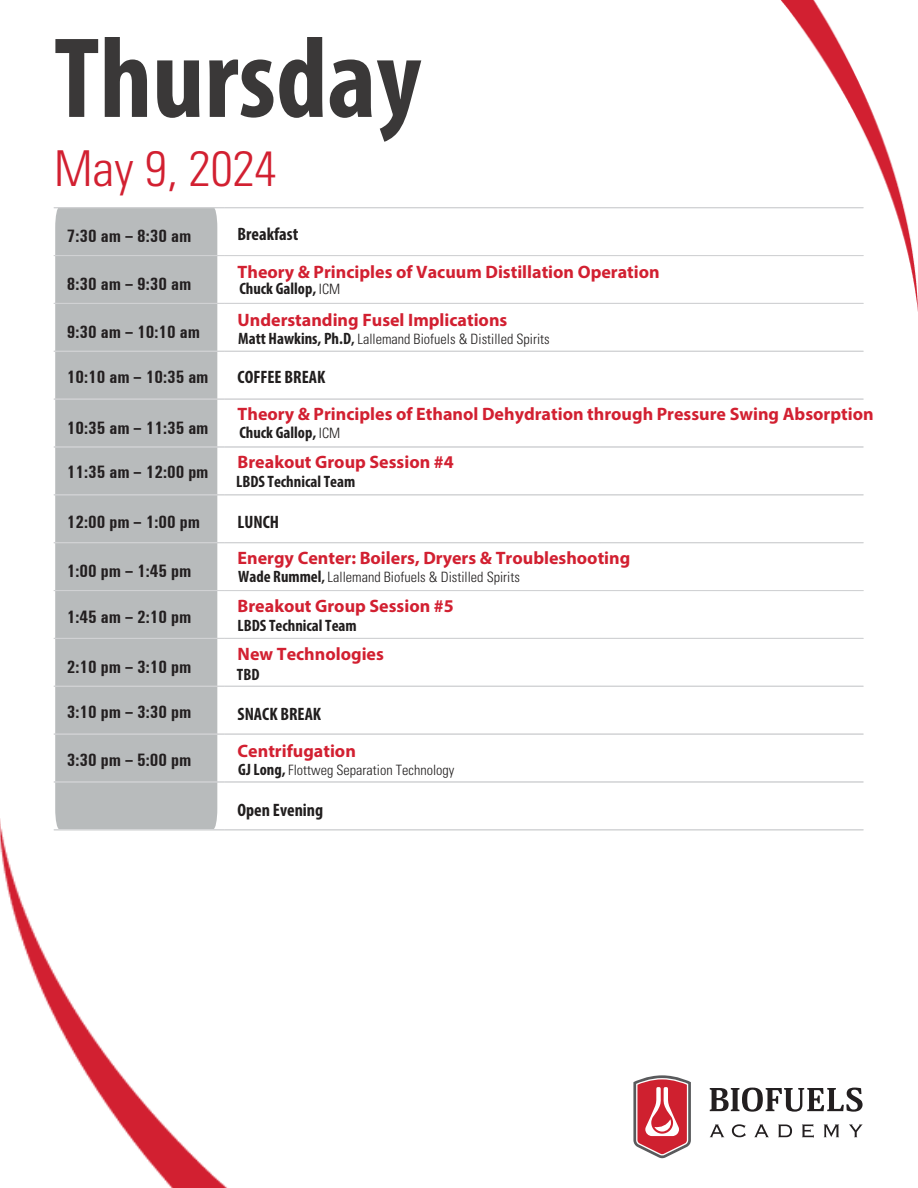
<style>
.page{position:relative;width:918px;height:1188px;background:#fff}
.page>*{position:absolute;margin:0;border:0;box-sizing:border-box;transform-origin:0 0}
.t1{font:700 condensed 115.5px "Myriad Pro";color:#3a3838}
.t2{font:300 condensed 49.5px "Univers";color:#d22031}
.t3{font:700 18px "Myriad Pro";color:#d22031}
.t4{font:700 condensed 18px "Univers";color:#231f20}
.t5{font:700 condensed 18px "Myriad Pro";color:#211e1e}
.t6{font:700 condensed 16.5px "Myriad Pro";color:#211e1e}
.t7{font:300 condensed 14.25px "Univers";color:#211e1e}
.s1{font-family:"Univers";font-weight:300;font-size:14.25px}
.s2{font-family:"Myriad Pro";font-weight:700;font-size:16.5px}
.s3{font-family:"Myriad Pro";font-weight:700;font-size:15px}
</style>
<div class="page">
<img style="left:0;top:226px;width:319px;height:962px">
<img style="left:724px;top:0;width:194px;height:352px">
<svg style="left:710px;top:1088px;width:153px;height:24px"></svg>
<svg style="left:710px;top:1125px;width:14px;height:12px"></svg>
<svg style="left:732px;top:1124px;width:14px;height:13px"></svg>
<svg style="left:754px;top:1125px;width:15px;height:12px"></svg>
<svg style="left:778px;top:1125px;width:14px;height:12px"></svg>
<svg style="left:802px;top:1124px;width:12px;height:14px"></svg>
<svg style="left:824px;top:1125px;width:15px;height:12px"></svg>
<svg style="left:849px;top:1125px;width:13px;height:12px"></svg>
<svg style="left:633px;top:1075px;width:58px;height:83px"></svg>
<div style="left:55px;top:208px;width:162px;height:621px;background:#b8bbbc"></div>
<hr style="left:54px;top:207px;width:170px;height:1px;background:#d1d2d4">
<hr style="left:224px;top:207px;width:376px;height:1px;background:#d1d2d4">
<hr style="left:600px;top:207px;width:263px;height:1px;background:#d1d2d4">
<hr style="left:54px;top:255px;width:170px;height:1px;background:#d1d2d4">
<hr style="left:224px;top:255px;width:376px;height:1px;background:#d1d2d4">
<hr style="left:600px;top:255px;width:263px;height:1px;background:#d1d2d4">
<hr style="left:54px;top:303px;width:170px;height:1px;background:#d1d2d4">
<hr style="left:224px;top:303px;width:376px;height:1px;background:#d1d2d4">
<hr style="left:600px;top:303px;width:263px;height:1px;background:#d1d2d4">
<hr style="left:54px;top:351px;width:170px;height:1px;background:#d1d2d4">
<hr style="left:224px;top:351px;width:376px;height:1px;background:#d1d2d4">
<hr style="left:600px;top:351px;width:263px;height:1px;background:#d1d2d4">
<hr style="left:54px;top:399px;width:170px;height:1px;background:#d1d2d4">
<hr style="left:224px;top:399px;width:376px;height:1px;background:#d1d2d4">
<hr style="left:600px;top:399px;width:263px;height:1px;background:#d1d2d4">
<hr style="left:54px;top:447px;width:170px;height:1px;background:#d1d2d4">
<hr style="left:224px;top:447px;width:376px;height:1px;background:#d1d2d4">
<hr style="left:600px;top:447px;width:263px;height:1px;background:#d1d2d4">
<hr style="left:54px;top:494px;width:170px;height:1px;background:#d1d2d4">
<hr style="left:224px;top:494px;width:376px;height:1px;background:#d1d2d4">
<hr style="left:600px;top:494px;width:263px;height:1px;background:#d1d2d4">
<hr style="left:54px;top:542px;width:170px;height:1px;background:#d1d2d4">
<hr style="left:224px;top:542px;width:376px;height:1px;background:#d1d2d4">
<hr style="left:600px;top:542px;width:263px;height:1px;background:#d1d2d4">
<hr style="left:54px;top:590px;width:170px;height:1px;background:#d1d2d4">
<hr style="left:224px;top:590px;width:376px;height:1px;background:#d1d2d4">
<hr style="left:600px;top:590px;width:263px;height:1px;background:#d1d2d4">
<hr style="left:54px;top:638px;width:170px;height:1px;background:#d1d2d4">
<hr style="left:224px;top:638px;width:376px;height:1px;background:#d1d2d4">
<hr style="left:600px;top:638px;width:263px;height:1px;background:#d1d2d4">
<hr style="left:54px;top:686px;width:170px;height:1px;background:#d1d2d4">
<hr style="left:224px;top:686px;width:376px;height:1px;background:#d1d2d4">
<hr style="left:600px;top:686px;width:263px;height:1px;background:#d1d2d4">
<hr style="left:54px;top:734px;width:170px;height:1px;background:#d1d2d4">
<hr style="left:224px;top:734px;width:376px;height:1px;background:#d1d2d4">
<hr style="left:600px;top:734px;width:263px;height:1px;background:#d1d2d4">
<hr style="left:54px;top:782px;width:170px;height:1px;background:#d1d2d4">
<hr style="left:224px;top:782px;width:376px;height:1px;background:#d1d2d4">
<hr style="left:600px;top:782px;width:263px;height:1px;background:#d1d2d4">
<hr style="left:54px;top:829px;width:170px;height:1px;background:#d1d2d4">
<hr style="left:224px;top:829px;width:376px;height:1px;background:#d1d2d4">
<hr style="left:600px;top:829px;width:263px;height:1px;background:#d1d2d4">
<h1 class="t1" style="left:54px;top:6px;width:369px">Thursday</h1>
<h2 class="t2" style="left:54px;top:139px;width:224px">May 9, 2024</h2>
<p class="t4" style="left:67px;top:225px;width:126px">7:30 am – 8:30 am</p>
<p class="t5" style="left:238px;top:223px;width:62px">Breakfast</p>
<p class="t4" style="left:67px;top:273px;width:126px">8:30 am – 9:30 am</p>
<p class="t3" style="left:238px;top:260px;width:424px">Theory &amp; Principles of Vacuum Distillation Operation</p>
<p class="t6" style="left:239px;top:279px;width:102px">Chuck Gallop, <span class="s1">ICM</span></p>
<p class="t7" style="left:238px;top:330px;width:313px"><span class="s2">Matt Hawkins, Ph.D</span><span class="s3">,</span> Lallemand Biofuels &amp; Distilled Spirits</p>
<p class="t3" style="left:238px;top:308px;width:271px">Understanding Fusel Implications</p>
<p class="t4" style="left:67px;top:321px;width:134px">9:30 am – 10:10 am</p>
<p class="t4" style="left:67px;top:366px;width:143px">10:10 am – 10:35 am</p>
<p class="t5" style="left:238px;top:365px;width:89px">COFFEE BREAK</p>
<p class="t4" style="left:67px;top:417px;width:143px">10:35 am – 11:35 am</p>
<p class="t3" style="left:238px;top:402px;width:638px">Theory &amp; Principles of Ethanol Dehydration through Pressure Swing Absorption</p>
<p class="t6" style="left:239px;top:423px;width:102px">Chuck Gallop, <span class="s1">ICM</span></p>
<p class="t6" style="left:236px;top:471px;width:121px">LBDS Technical Team</p>
<p class="t3" style="left:238px;top:450px;width:218px">Breakout Group Session #4</p>
<p class="t4" style="left:67px;top:462px;width:143px">11:35 am – 12:00 pm</p>
<p class="t4" style="left:67px;top:511px;width:134px">12:00 pm – 1:00 pm</p>
<p class="t4" style="left:67px;top:560px;width:126px">1:00 pm – 1:45 pm</p>
<p class="t4" style="left:67px;top:606px;width:126px">1:45 am – 2:10 pm</p>
<p class="t5" style="left:238px;top:511px;width:43px">LUNCH</p>
<p class="t3" style="left:238px;top:546px;width:394px">Energy Center: Boilers, Dryers &amp; Troubleshooting</p>
<p class="t7" style="left:238px;top:569px;width:283px"><span class="s2">Wade Rummel</span><span class="s3">,</span> Lallemand Biofuels &amp; Distilled Spirits</p>
<p class="t3" style="left:238px;top:594px;width:218px">Breakout Group Session #5</p>
<p class="t6" style="left:238px;top:615px;width:121px">LBDS Technical Team</p>
<p class="t3" style="left:238px;top:642px;width:148px">New Technologies</p>
<p class="t4" style="left:67px;top:656px;width:126px">2:10 pm – 3:10 pm</p>
<p class="t4" style="left:67px;top:701px;width:126px">3:10 pm – 3:30 pm</p>
<p class="t5" style="left:238px;top:702px;width:85px">SNACK BREAK</p>
<p class="t6" style="left:237px;top:665px;width:24px">TBD</p>
<p class="t4" style="left:67px;top:749px;width:126px">3:30 pm – 5:00 pm</p>
<p class="t3" style="left:238px;top:739px;width:120px">Centrifugation</p>
<p class="t7" style="left:238px;top:762px;width:218px"><span class="s2">GJ Long,</span> Flottweg Separation Technology</p>
<p class="t5" style="left:238px;top:798px;width:87px">Open Evening</p>
</div>
